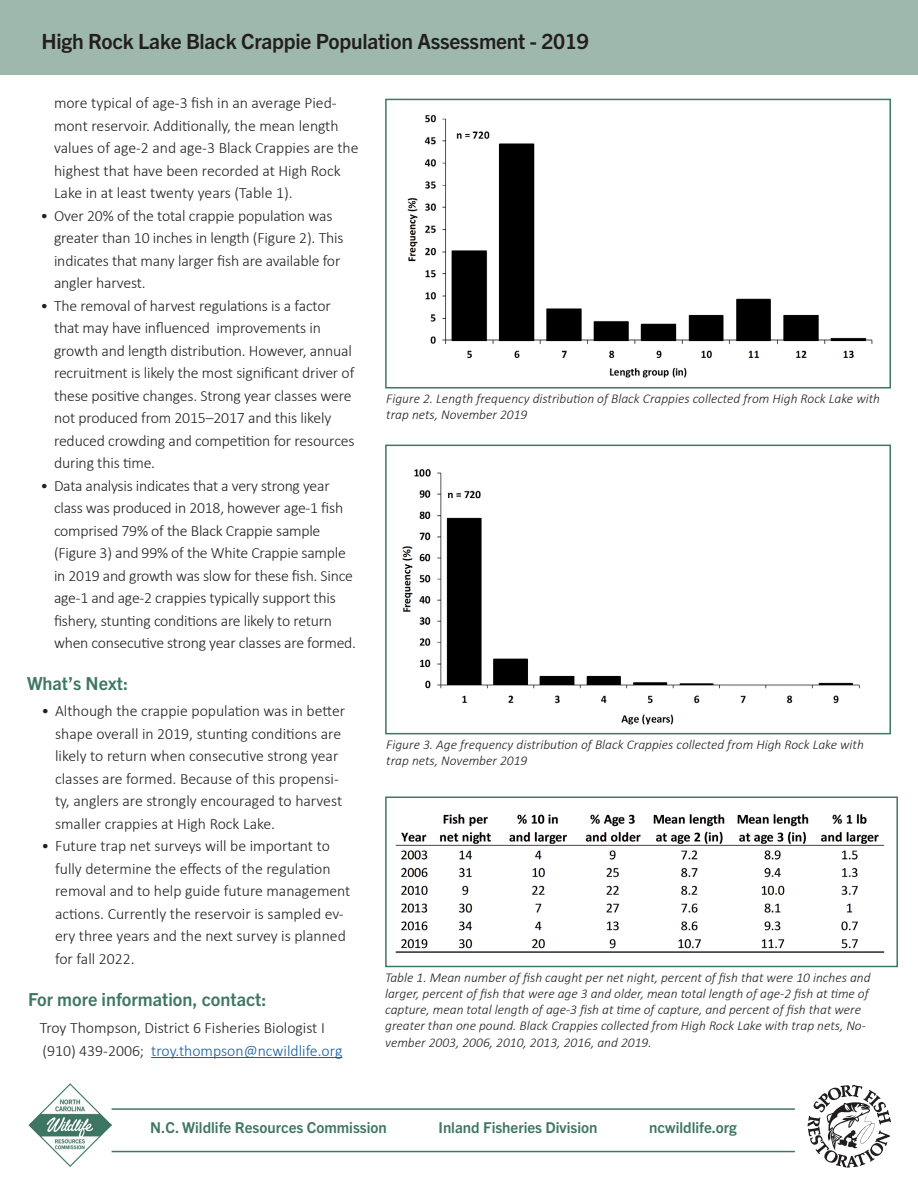
<style>
.page{position:relative;width:918px;height:1188px;background:#fff}
.page>*{position:absolute;margin:0;border:0;box-sizing:border-box;transform-origin:0 0}
.t1{font:700 21px "Trade Gothic Next LT Pro";letter-spacing:-.01em;color:#231f20}
.t2{font:700 18px "Trade Gothic Next LT Pro";color:#3f7664}
.t3{font:300 15.75px/22.5px "Calibri";letter-spacing:-.01em;color:#231f20}
.t4{font:300 15.75px "Calibri";color:#175d9e}
.t5{font:700 15px "Trade Gothic Next LT Pro";color:#3f7664}
.t6{font:italic 300 13.5px/16.2px "Calibri";color:#231f20}
.s1{color:#231f20}
</style>
<div class="page">
<div style="left:0;top:0;width:918px;height:75px;background:#9fb8ae"></div>
<img style="left:28px;top:1084px;width:84px;height:82px">
<svg style="left:808px;top:1085px;width:83px;height:83px"></svg>
<hr style="left:112px;top:1108px;width:683px;height:2px;background:#3e7663">
<hr style="left:112px;top:1151px;width:683px;height:1px;background:#3e7663">
<hr style="left:151px;top:1057px;width:191px;height:1px;background:#175d9e">
<img style="left:407px;top:114px;width:466px;height:264px">
<img style="left:402px;top:469px;width:458px;height:256px">
<img style="left:395px;top:814px;width:490px;height:139px">
<div style="left:385px;top:445px;width:506px;height:289px;border:2px solid #3f7664"></div>
<div style="left:385px;top:99px;width:506px;height:289px;border:2px solid #3f7664"></div>
<div style="left:385px;top:796px;width:513px;height:171px;border:2px solid #3f7664"></div>
<h1 class="t1" style="left:41px;top:26px;width:549px">High Rock Lake Black Crappie Population Assessment - 2019</h1>
<p class="t3" style="left:54px;top:92px;width:306px">more typical of age-3 fish in an average Pied&shy;mont reservoir. Additionally, the mean length values of age-2 and age-3 Black Crappies are the highest that have been recorded at High Rock Lake in at least twenty years (Table 1).</p>
<p class="t3" style="left:54px;top:204px;width:291px;text-indent:-14px">• Over 20% of the total crappie population was greater than 10 inches in length (Figure 2). This indicates that many larger fish are available for angler harvest.</p>
<p class="t3" style="left:54px;top:294px;width:302px;text-indent:-14px">• The removal of harvest regulations is a factor that may have influenced improvements in growth and length distribution. However, annual recruitment is likely the most significant driver of these positive changes. Strong year classes were not produced from 2015–2017 and this likely reduced crowding and competition for resources during this time.</p>
<p class="t3" style="left:54px;top:474px;width:304px;text-indent:-14px">• Data analysis indicates that a very strong year class was produced in 2018, however age-1 fish comprised 79% of the Black Crappie sample (Figure 3) and 99% of the White Crappie sample in 2019 and growth was slow for these fish. Since age-1 and age-2 crappies typically support this fishery, stunting conditions are likely to return when consecutive strong year classes are formed.</p>
<p class="t2" style="left:27px;top:671px;width:103px">What’s Next:</p>
<p class="t3" style="left:55px;top:700px;width:292px;text-indent:-14px">• Although the crappie population was in better shape overall in 2019, stunting conditions are likely to return when consecutive strong year classes are formed. Because of this propensi&shy;ty, anglers are strongly encouraged to harvest smaller crappies at High Rock Lake.</p>
<p class="t3" style="left:55px;top:835px;width:297px;text-indent:-14px">• Future trap net surveys will be important to fully determine the effects of the regulation removal and to help guide future management actions. Currently the reservoir is sampled ev&shy;ery three years and the next survey is planned for fall 2022.</p>
<p class="t2" style="left:28px;top:987px;width:240px">For more information, contact:</p>
<p class="t3" style="left:40px;top:1016px;width:287px">Troy Thompson, District 6 Fisheries Biologist I</p>
<p class="t4" style="left:42px;top:1041px;width:302px"><span class="s1">(910) 439-2006;</span> troy.thompson@ncwildlife.org</p>
<p class="t6" style="left:386px;top:390px;width:495px">Figure 2. Length frequency distribution of Black Crappies collected from High Rock Lake with trap nets, November 2019</p>
<p class="t6" style="left:386px;top:736px;width:479px">Figure 3. Age frequency distribution of Black Crappies collected from High Rock Lake with trap nets, November 2019</p>
<p class="t6" style="left:385px;top:969px;width:487px">Table 1. Mean number of fish caught per net night, percent of fish that were 10 inches and larger, percent of fish that were age 3 and older, mean total length of age-2 fish at time of capture, mean total length of age-3 fish at time of capture, and percent of fish that were greater than one pound. Black Crappies collected from High Rock Lake with trap nets, No&shy;vember 2003, 2006, 2010, 2013, 2016, and 2019.</p>
<p class="t5" style="left:150px;top:1117px;width:238px">N.C. Wildlife Resources Commission</p>
<p class="t5" style="left:439px;top:1117px;width:160px">Inland Fisheries Division</p>
<p class="t5" style="left:649px;top:1117px;width:89px">ncwildlife.org</p>
</div>
